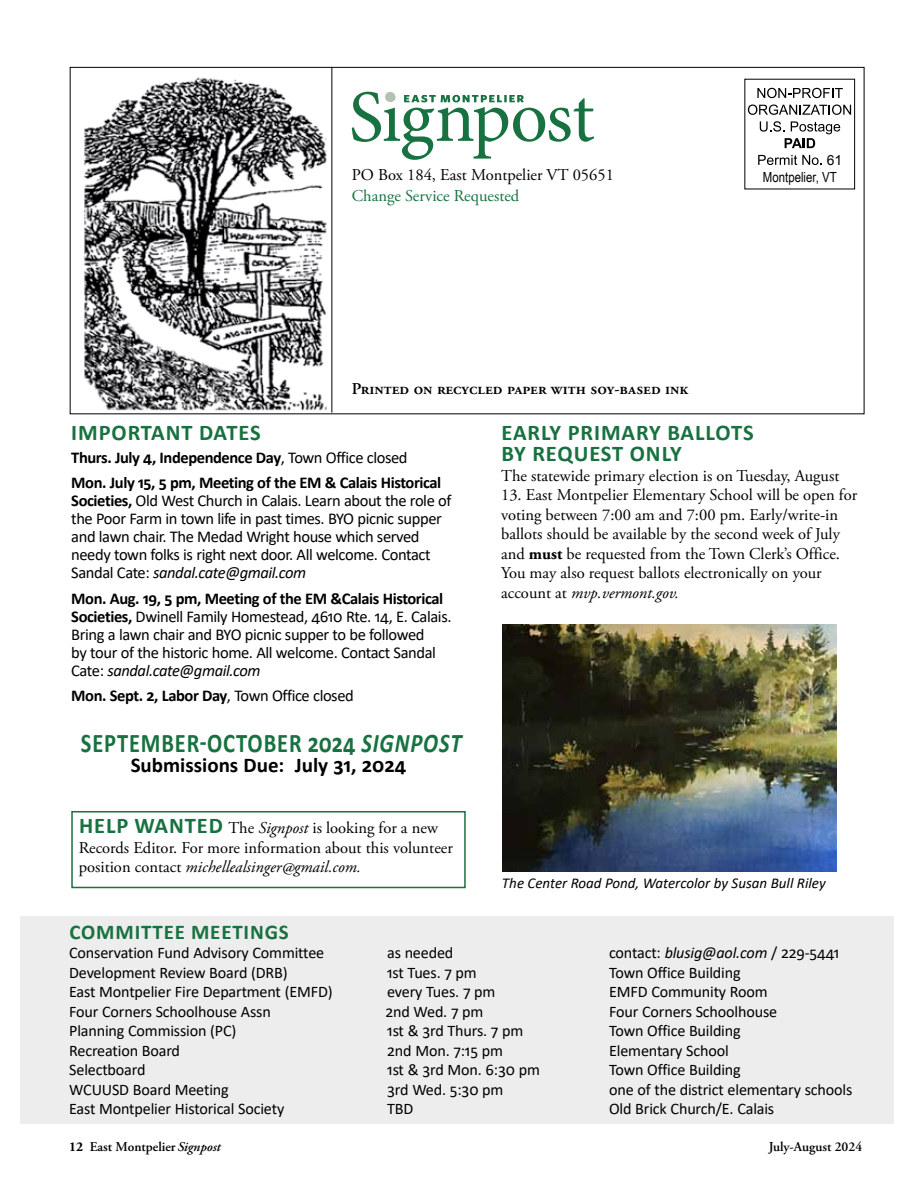
<style>
.page{position:relative;width:918px;height:1188px;background:#fff}
.page>*{position:absolute;margin:0;border:0;box-sizing:border-box;transform-origin:0 0}
.t1{font:700 27px "Calibri";letter-spacing:.04em;color:#187140;scale:.83 1}
.t2{font:700 22.5px/21px "Calibri";letter-spacing:.04em;color:#187140}
.t3{font:700 21px "Calibri";color:#000}
.t4{font:700 21px "Calibri";letter-spacing:.04em;color:#187140}
.t5{font:16.5px/19.5px "Adobe Garamond Pro";color:#000}
.t6{font:16.5px/18px "Calibri";letter-spacing:-.025em;color:#000}
.t7{font:700 16.5px/25.5px "Calibri";letter-spacing:-.025em;color:#000}
.t8{font:600 16.5px "Adobe Garamond Pro";color:#000}
.t9{font:16.5px "Adobe Garamond Pro";color:#187140}
.t10{font:16.2px "Calibri";letter-spacing:-.01em;color:#000}
.t11{font:italic 15px "Calibri";color:#000}
.t12{font:13.95px "Arial Narrow";color:#000}
.t13{font:13.95px "Arial";color:#000}
.t14{font:600 13.5px "Adobe Garamond Pro";color:#000}
.s1{font-weight:400}
.s2{font-weight:700}
.s3{font-style:italic}
.s4{font-family:"Calibri";font-weight:700;font-size:22.5px;color:#187140}
</style>
<div class="page">
<img style="left:84px;top:77px;width:243px;height:334px">
<svg style="left:352px;top:92px;width:242px;height:68px"></svg>
<div style="left:385px;top:92px;width:10px;height:10px;background:#b3c3b1;border-radius:50%"></div>
<hr style="left:331px;top:67px;width:1px;height:346px;background:#000">
<svg style="left:757px;top:88px;width:86px;height:10px"></svg>
<svg style="left:748px;top:105px;width:103px;height:10px"></svg>
<svg style="left:760px;top:121px;width:80px;height:27px"></svg>
<svg style="left:758px;top:155px;width:64px;height:10px"></svg>
<div style="left:20px;top:916px;width:874px;height:207px;background:#ededee"></div>
<img style="left:502px;top:624px;width:335px;height:248px">
<div style="left:71px;top:811px;width:395px;height:77px;border:2px solid #187140"></div>
<p class="t5" style="left:352px;top:166px;width:264px">PO Box 184, East Montpelier VT 05651</p>
<p class="t9" style="left:352px;top:186px;width:169px">Change Service Requested</p>
<p class="t8" style="left:352px;top:379px;width:338px">Printed on recycled paper with soy-based ink</p>
<p class="t13" style="left:827px;top:151px;width:17px">61</p>
<p class="t12" style="left:763px;top:166px;width:75px">Montpelier, VT</p>
<h2 class="t2" style="left:71px;top:422px;width:191px">IMPORTANT DATES</h2>
<p class="t7" style="left:71px;top:444px;width:372px">Thurs. July 4, Independence Day<span class="s1">, Town Office closed<br></span>Mon. July 15, 5 pm, Meeting of the EM &amp; Calais Historical</p>
<p class="t6" style="left:71px;top:491px;width:382px"><span class="s2">Societies,</span> Old West Church in Calais. Learn about the role of the Poor Farm in town life in past times. BYO picnic supper and lawn chair. The Medad Wright house which served needy town folks is right next door. All welcome. Contact Sandal Cate: <span class="s3">sandal.cate@gmail.com</span></p>
<p class="t6" style="left:71px;top:589px;width:382px"><span class="s2">Mon. Aug. 19, 5 pm, Meeting of the EM &amp;Calais Historical Societies,</span> Dwinell Family Homestead, 4610 Rte. 14, E. Calais.<br>Bring a lawn chair and BYO picnic supper to be followed<br>by tour of the historic home. All welcome. Contact Sandal Cate: <span class="s3">sandal.cate@gmail.com</span></p>
<p class="t7" style="left:71px;top:683px;width:284px">Mon. Sept. 2, Labor Day<span class="s1">, Town Office closed</span></p>
<h1 class="t1" style="left:81px;top:724px;width:460px">SEPTEMBER-OCTOBER 2024 <span class="s3">SIGNPOST</span></h1>
<p class="t3" style="left:131px;top:750px;width:277px">Submissions Due: July 31, 2024</p>
<p class="t5" style="left:79px;top:819px;width:376px"><span class="s4">HELP WANTED</span> The <span class="s3">Signpost</span> is looking for a new<br>Records Editor. For more information about this volunteer position contact <span class="s3">michellealsinger@gmail.com.</span></p>
<h2 class="t2" style="left:502px;top:422px;width:254px">EARLY PRIMARY BALLOTS<br>BY REQUEST ONLY</h2>
<p class="t5" style="left:501px;top:466px;width:340px">The statewide primary election is on Tuesday, August</p>
<p class="t5" style="left:501px;top:486px;width:358px">13. East Montpelier Elementary School will be open for voting between 7:00 am and 7:00 pm. Early/write-in ballots should be available by the second week of July and <span class="s2">must</span> be requested from the Town Clerk’s Office.<br>You may also request ballots electronically on your account at <span class="s3">mvp.vermont.gov.</span></p>
<p class="t11" style="left:502px;top:873px;width:325px">The Center Road Pond, Watercolor by Susan Bull Riley</p>
<p class="t4" style="left:70px;top:917px;width:221px">COMMITTEE MEETINGS</p>
<p class="t10" style="left:69px;top:941px;width:257px">Conservation Fund Advisory Committee</p>
<p class="t10" style="left:387px;top:941px;width:68px">as needed</p>
<p class="t10" style="left:609px;top:941px;width:232px">contact: <span class="s3">blusig@aol.com</span> / 229-5441</p>
<p class="t10" style="left:69px;top:961px;width:220px">Development Review Board (DRB)</p>
<p class="t10" style="left:387px;top:961px;width:91px">1st Tues. 7 pm</p>
<p class="t10" style="left:609px;top:961px;width:133px">Town Office Building</p>
<p class="t10" style="left:69px;top:980px;width:265px">East Montpelier Fire Department (EMFD)</p>
<p class="t10" style="left:387px;top:980px;width:110px">every Tues. 7 pm</p>
<p class="t10" style="left:609px;top:980px;width:160px">EMFD Community Room</p>
<p class="t10" style="left:69px;top:1000px;width:203px">Four Corners Schoolhouse Assn</p>
<p class="t10" style="left:385px;top:1000px;width:100px">2nd Wed. 7 pm</p>
<p class="t10" style="left:609px;top:1000px;width:170px">Four Corners Schoolhouse</p>
<p class="t10" style="left:69px;top:1019px;width:169px">Planning Commission (PC)</p>
<p class="t10" style="left:387px;top:1019px;width:138px">1st &amp; 3rd Thurs. 7 pm</p>
<p class="t10" style="left:609px;top:1019px;width:133px">Town Office Building</p>
<p class="t10" style="left:69px;top:1039px;width:112px">Recreation Board</p>
<p class="t10" style="left:387px;top:1039px;width:117px">2nd Mon. 7:15 pm</p>
<p class="t10" style="left:609px;top:1039px;width:121px">Elementary School</p>
<p class="t10" style="left:69px;top:1058px;width:78px">Selectboard</p>
<p class="t10" style="left:387px;top:1058px;width:154px">1st &amp; 3rd Mon. 6:30 pm</p>
<p class="t10" style="left:609px;top:1058px;width:133px">Town Office Building</p>
<p class="t10" style="left:69px;top:1078px;width:161px">WCUUSD Board Meeting</p>
<p class="t10" style="left:387px;top:1078px;width:118px">3rd Wed. 5:30 pm</p>
<p class="t10" style="left:609px;top:1078px;width:245px">one of the district elementary schools</p>
<p class="t10" style="left:69px;top:1097px;width:217px">East Montpelier Historical Society</p>
<p class="t10" style="left:387px;top:1097px;width:28px">TBD</p>
<p class="t10" style="left:609px;top:1097px;width:167px">Old Brick Church/E. Calais</p>
<p class="t14" style="left:69px;top:1139px;width:153px"><span class="s2">12</span> East Montpelier <span class="s3">Signpost</span></p>
<p class="t14" style="left:769px;top:1139px;width:95px">July-August 2024</p>
</div>
